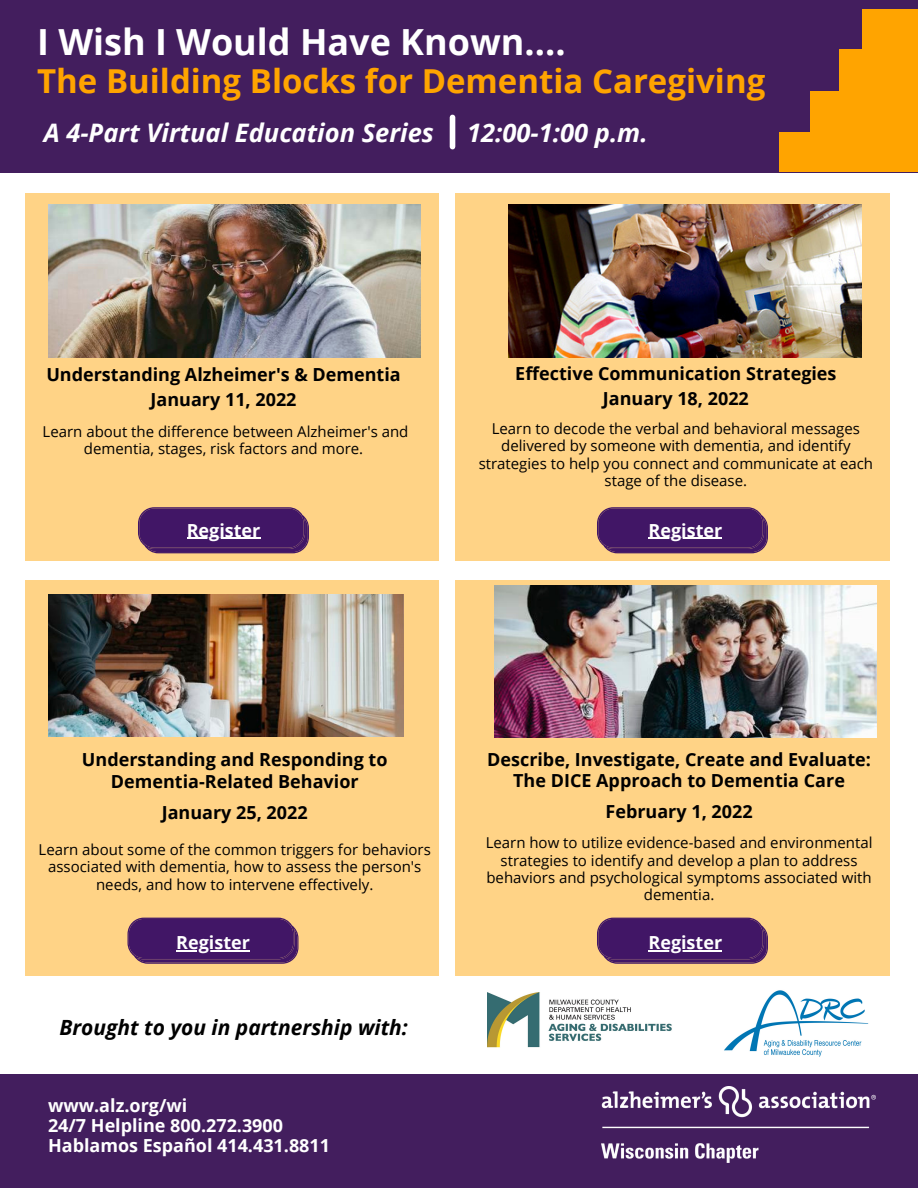
<style>
.page{position:relative;width:918px;height:1188px;background:#fff}
.page>*{position:absolute;margin:0;border:0;box-sizing:border-box;transform-origin:0 0}
.t1{font:700 36px "Open Sans";color:#fff}
.t2{font:700 33px "Open Sans";color:#ffa400}
.t3{font:italic 700 25.5px "Open Sans";color:#fff}
.t4{font:italic 700 21px "Open Sans";color:#000}
.t5{font:700 18px/21px "Open Sans";color:#000;text-align:center}
.t6{font:700 18px "Open Sans";color:#fff}
.t7{font:15px/17.5px "Open Sans";color:#000;text-align:center}
</style>
<div class="page">
<div style="left:0;top:1074px;width:918px;height:114px;background:#431e5e"></div>
<img style="left:601px;top:1086px;width:275px;height:77px">
<div style="left:0;top:0;width:918px;height:172px;background:#431e5e"></div>
<div style="left:455px;top:580px;width:435px;height:396px;background:#ffd386"></div>
<div style="left:455px;top:193px;width:435px;height:368px;background:#ffd386"></div>
<div style="left:25px;top:193px;width:414px;height:368px;background:#ffd386"></div>
<div style="left:25px;top:580px;width:414px;height:396px;background:#ffd386"></div>
<img style="left:48px;top:205px;width:372px;height:153px">
<svg style="left:138px;top:507px;width:171px;height:46px;background:#4e2369"></svg>
<img style="left:48px;top:594px;width:356px;height:143px">
<img style="left:509px;top:205px;width:353px;height:153px">
<div style="left:450px;top:117px;width:5px;height:30px;background:#fff"></div>
<svg style="left:597px;top:507px;width:171px;height:46px;background:#4e2369"></svg>
<div style="left:779px;top:132px;width:139px;height:39px;background:#ffa400"></div>
<div style="left:810px;top:91px;width:108px;height:47px;background:#ffa400"></div>
<div style="left:839px;top:50px;width:79px;height:47px;background:#ffa400"></div>
<img style="left:487px;top:992px;width:185px;height:56px">
<img style="left:495px;top:586px;width:381px;height:152px">
<div style="left:862px;top:9px;width:56px;height:48px;background:#ffa400"></div>
<svg style="left:128px;top:918px;width:170px;height:46px;background:#4d2268"></svg>
<svg style="left:597px;top:918px;width:171px;height:46px;background:#4d2369"></svg>
<img style="left:724px;top:990px;width:145px;height:67px">
<hr style="left:649px;top:538px;width:73px;height:1px;background:#fff">
<hr style="left:187px;top:538px;width:73px;height:1px;background:#fff">
<hr style="left:176px;top:950px;width:74px;height:1px;background:#fff">
<hr style="left:649px;top:950px;width:73px;height:1px;background:#fff">
<p class="t1" style="left:37px;top:16px;width:530px">I Wish I Would Have Known....</p>
<p class="t2" style="left:37px;top:58px;width:730px">The Building Blocks for Dementia Caregiving</p>
<p class="t3" style="left:44px;top:115px;width:392px">A 4-Part Virtual Education Series</p>
<p class="t3" style="left:467px;top:115px;width:182px">12:00-1:00 p.m.</p>
<p class="t5" style="left:46px;top:363px;width:356px">Understanding Alzheimer's &amp; Dementia</p>
<p class="t5" style="left:151px;top:388px;width:147px">January 11, 2022</p>
<p class="t7" style="left:43px;top:423px;width:367px">Learn about the difference between Alzheimer's and dementia, stages, risk factors and more.</p>
<p class="t5" style="left:515px;top:363px;width:323px">Effective Communication Strategies</p>
<p class="t5" style="left:603px;top:388px;width:147px">January 18, 2022</p>
<p class="t7" style="left:479px;top:419px;width:396px">Learn to decode the verbal and behavioral messages delivered by someone with dementia, and identify strategies to help you connect and communicate at each stage of the disease.</p>
<p class="t6" style="left:187px;top:518px;width:75px">Register</p>
<p class="t6" style="left:649px;top:518px;width:75px">Register</p>
<p class="t5" style="left:82px;top:749px;width:307px">Understanding and Responding to</p>
<p class="t5" style="left:111px;top:771px;width:249px">Dementia-Related Behavior</p>
<p class="t5" style="left:162px;top:801px;width:147px">January 25, 2022</p>
<p class="t7" style="left:39px;top:840px;width:394px">Learn about some of the common triggers for behaviors associated with dementia, how to assess the person's needs, and how to intervene effectively.</p>
<p class="t5" style="left:487px;top:748px;width:385px">Describe, Investigate, Create and Evaluate:<br>The DICE Approach to Dementia Care</p>
<p class="t5" style="left:606px;top:801px;width:149px">February 1, 2022</p>
<p class="t7" style="left:486px;top:834px;width:388px">Learn how to utilize evidence-based and environmental strategies to identify and develop a plan to address behaviors and psychological symptoms associated with dementia.</p>
<p class="t6" style="left:176px;top:930px;width:75px">Register</p>
<p class="t6" style="left:649px;top:930px;width:75px">Register</p>
<p class="t4" style="left:59px;top:1012px;width:350px">Brought to you in partnership with:</p>
<p class="t6" style="left:48px;top:1092px;width:141px">www.alz.org/wi</p>
<p class="t6" style="left:48px;top:1113px;width:237px">24/7 Helpline 800.272.3900</p>
<p class="t6" style="left:48px;top:1133px;width:284px">Hablamos Español 414.431.8811</p>
</div>
